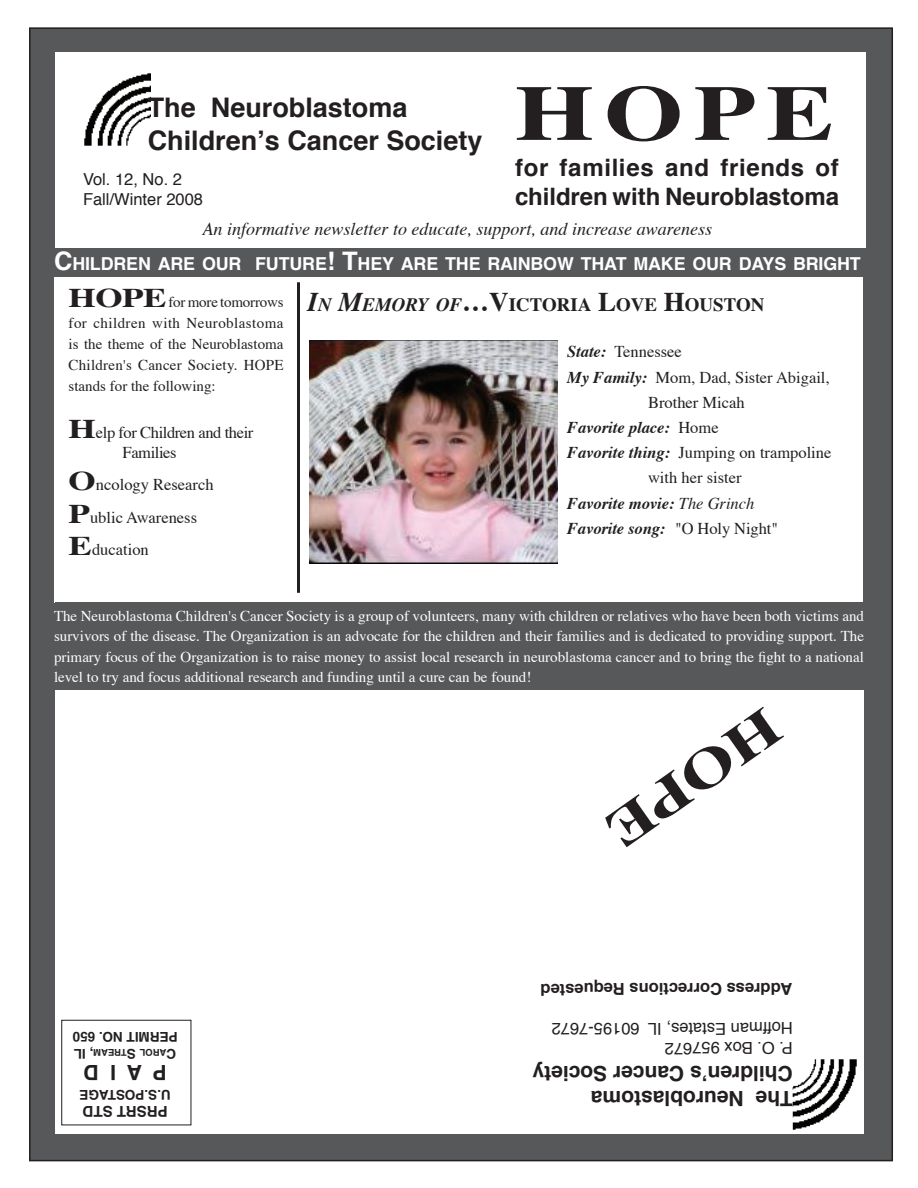
<style>
.page{position:relative;width:918px;height:1188px;background:#fff}
.page>*{position:absolute;margin:0;border:0;box-sizing:border-box;transform-origin:0 0}
.t1{font:700 78px "Times";color:#231f20;scale:1.3 1}
.t2{font:700 54px "Times";color:#231f20;scale:1.3 1}
.t3{font:700 27px/32.4px "Helvetica";color:#231f20}
.t4{font:700 24px/28.8px "Helvetica";letter-spacing:-.005em;color:#231f20}
.t5{font:700 21px/25.2px "Helvetica";letter-spacing:-.005em;color:#231f20}
.t6{font:700 18.9px "Times";color:#231f20}
.t7{font:italic 18px "Times";color:#231f20}
.t8{font:700 17.85px "Helvetica";letter-spacing:-.005em;color:#fff}
.t9{font:16.5px/32.4px "Times";color:#231f20}
.t10{font:16.5px/19.8px "Helvetica";letter-spacing:-.005em;color:#231f20}
.t11{font:italic 700 16.5px "Times";color:#231f20}
.t12{font:16.5px/19.8px "Times";letter-spacing:-.025em;color:#231f20}
.t13{font:700 16.5px "Helvetica";letter-spacing:-.005em;color:#231f20}
.t14{font:15px/20.2px "Times";color:#fff;text-align:justify}
.t15{font:15px/21px "Times";letter-spacing:.015em;color:#231f20;text-align:justify}
.t16{font:700 15px "Helvetica";color:#231f20}
.t17{font:700 13.5px "Helvetica";color:#231f20}
.t18{font:700 9.45px "Helvetica";color:#231f20}
.s1{font-size:25.5px}
.s2{font-weight:700;font-size:27px}
.s3{font-style:italic;font-size:27px}
.s4{font-style:italic}
.s5{font-size:27px}
.s6{font-weight:700;font-style:italic}
.s7{font-weight:400;font-style:normal}
.s8{font-weight:400}
</style>
<div class="page">
<div style="left:30px;top:28px;width:862px;height:1133px;background:#57585a"></div>
<div style="left:55px;top:691px;width:809px;height:443px;background:#fff"></div>
<div style="left:54px;top:277px;width:809px;height:326px;background:#fff"></div>
<div style="left:56px;top:52px;width:810px;height:196px;background:#fff"></div>
<img style="left:84px;top:73px;width:66px;height:73px">
<img style="left:792px;top:1059px;width:65px;height:71px">
<div style="left:61px;top:1020px;width:130px;height:105px;border:1px solid #231f20"></div>
<hr style="left:297px;top:282px;width:3px;height:311px;background:#231f20">
<img style="left:309px;top:340px;width:249px;height:224px">
<h3 class="t3" style="left:148px;top:90px;width:336px">The Neuroblastoma<br>Children’s Cancer Society</h3>
<p class="t10" style="left:83px;top:169px;width:122px">Vol. 12, No. 2<br>Fall/Winter 2008</p>
<h1 class="t1" style="left:515px;top:39px;width:247px">HOPE</h1>
<h3 class="t4" style="left:515px;top:152px;width:326px">for families and friends of children with Neuroblastoma</h3>
<p class="t7" style="left:203px;top:213px;width:511px">An informative newsletter to educate, support, and increase awareness</p>
<p class="t8" style="left:54px;top:248px;width:808px"><span class="s1">C</span>hildren are our future<span class="s1">! T</span>hey are the rainbow that make our days bright</p>
<p class="t15" style="left:69px;top:291px;width:216px"><span class="s2">HOPE</span> for more tomorrows for children with Neuroblastoma is the theme of the Neuroblastoma Children's Cancer Society. HOPE stands for the following:</p>
<p class="t12" style="left:123px;top:421px;width:132px;text-indent:-54px"><span class="s2">H</span>elp for Children and their<br>Families</p>
<p class="t9" style="left:69px;top:467px;width:147px"><span class="s2">O</span>ncology Research<br><span class="s2">P</span>ublic Awareness<br><span class="s2">E</span>ducation</p>
<p class="t6" style="left:308px;top:287px;width:458px"><span class="s3">I</span><span class="s4">n</span> <span class="s3">M</span><span class="s4">emory of</span><span class="s5">…V</span>ICTORIA <span class="s5">L</span>OVE <span class="s5">H</span>OUSTON</p>
<p class="t9" style="left:567px;top:334px;width:116px"><span class="s6">State:</span> Tennessee</p>
<p class="t9" style="left:567px;top:359px;width:264px"><span class="s6">My Family:</span> Mom, Dad, Sister Abigail,</p>
<p class="t9" style="left:648px;top:385px;width:98px">Brother Micah</p>
<p class="t11" style="left:567px;top:412px;width:153px">Favorite place: <span class="s7">Home</span></p>
<p class="t9" style="left:567px;top:435px;width:266px"><span class="s6">Favorite thing:</span> Jumping on trampoline</p>
<p class="t9" style="left:648px;top:460px;width:95px">with her sister</p>
<p class="t11" style="left:567px;top:488px;width:189px">Favorite movie: <span class="s8">The Grinch</span></p>
<p class="t11" style="left:567px;top:513px;width:213px">Favorite song: <span class="s7">"O Holy Night"</span></p>
<p class="t14" style="left:54px;top:605px;width:812px">The Neuroblastoma Children's Cancer Society is a group of volunteers, many with children or relatives who have been both victims and survivors of the disease. The Organization is an advocate for the children and their families and is dedicated to providing support. The primary focus of the Organization is to raise money to assist local research in neuroblastoma cancer and to bring the fight to a national level to try and focus additional research and funding until a cure can be found!</p>
<h2 class="t2" style="left:804px;top:763px;width:155px;rotate:145deg">HOPE</h2>
<p class="t17" style="left:103px;top:1049px;width:32px;rotate:-180deg">. 650</p>
<p class="t17" style="left:123px;top:1049px;width:11px;rotate:-180deg">NO</p>
<p class="t17" style="left:178px;top:1049px;width:19px;rotate:-180deg">PERMIT</p>
<p class="t17" style="left:93px;top:1065px;width:14px;rotate:-180deg">I L,</p>
<p class="t18" style="left:127px;top:1060px;width:35px;rotate:-180deg">tream</p>
<p class="t17" style="left:136px;top:1065px;width:9px;rotate:-180deg">S</p>
<p class="t18" style="left:166px;top:1060px;width:28px;rotate:-180deg">arol</p>
<p class="t17" style="left:176px;top:1065px;width:11px;rotate:-180deg">C</p>
<h3 class="t5" style="left:116px;top:1086px;width:32px;rotate:-180deg">DI</h3>
<h3 class="t5" style="left:142px;top:1086px;width:16px;rotate:-180deg">A</h3>
<h3 class="t5" style="left:167px;top:1086px;width:16px;rotate:-180deg">P</h3>
<p class="t17" style="left:171px;top:1107px;width:46px;rotate:-180deg">U S. .POSTAGE</p>
<p class="t16" style="left:113px;top:1125px;width:11px;rotate:-180deg">STD</p>
<p class="t16" style="left:168px;top:1125px;width:21px;rotate:-180deg">PRSRT</p>
<p class="t13" style="left:793px;top:1004px;width:254px;rotate:180deg">Address Corrections Requested</p>
<p class="t10" style="left:793px;top:1058px;width:243px;rotate:180deg">P. O. Box 957672<br>Hoffman Estates, IL 60195-7672</p>
<h3 class="t5" style="left:793px;top:1112px;width:262px;rotate:180deg">The Neuroblastoma<br>Children’s Cancer Society</h3>
</div>
